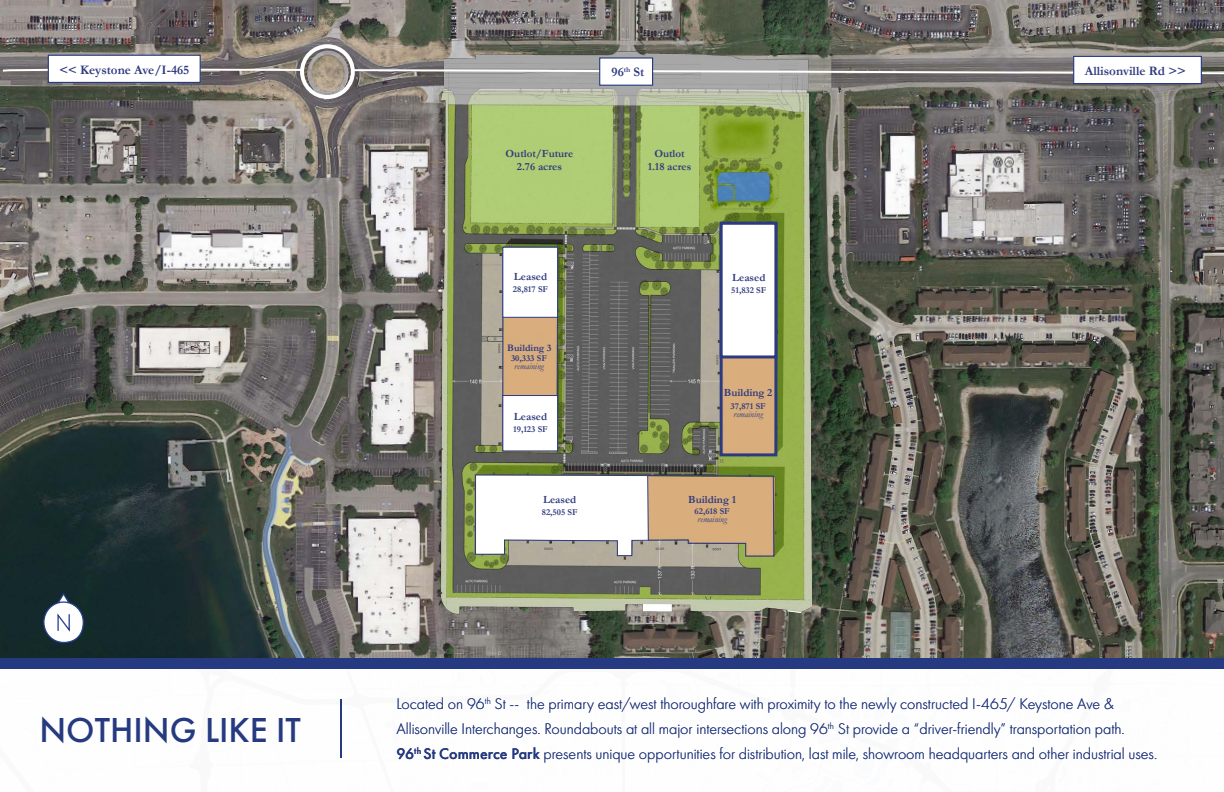
<style>
.page{position:relative;width:1224px;height:792px;background:#fff}
.page>*{position:absolute;margin:0;border:0;box-sizing:border-box;transform-origin:0 0}
.t1{font:500 36px "Futura PT";color:#253a80}
.cwDOC_TITLE_1{font:300 16px/25px "Futura PT";color:#253a80}
.t2{font:700 13px "Garamond";color:#2e3a7f}
.t3{font:700 11px/13.2px "Garamond";color:#2e3a7f;text-align:center}
.t4{font:700 10px "Garamond";color:#2e3a7f}
.t5{font:italic 9px/8px "Garamond";color:#2e3a7f;text-align:center}
.t6{font:700 9px "Garamond";color:#2e3a7f}
.s1{font-weight:700;font-style:normal}
.s2{font-weight:500}
</style>
<div class="page">
<img style="left:0;top:0;width:1224px;height:658px">
<img style="left:409px;top:50px;width:426px;height:608px">
<div style="left:701px;top:61px;width:78px;height:22px;background:#a8a8a8"></div>
<svg style="left:355px;top:68px;width:869px;height:7px"></svg>
<div style="left:599px;top:57px;width:54px;height:29px;background:#fff;border:1px solid #253a80"></div>
<div style="left:507px;top:338px;width:47px;height:19px;background:#d7ad7e"></div>
<div style="left:514px;top:129px;width:57px;height:62px;background:#aecd74"></div>
<div style="left:641px;top:130px;width:56px;height:61px;background:#aecd74"></div>
<div style="left:1073px;top:56px;width:129px;height:28px;background:#fff;border:1px solid #253a80"></div>
<div style="left:0;top:658px;width:1224px;height:11px;background:#253a80"></div>
<svg style="left:43px;top:591px;width:42px;height:53px"></svg>
<hr style="left:340px;top:699px;width:2px;height:59px;background:#253a80">
<div style="left:300px;top:44px;width:55px;height:55px;border:4px solid #fff;border-radius:50%"></div>
<svg style="left:1px;top:68px;width:304px;height:5px"></svg>
<div style="left:48px;top:55px;width:153px;height:28px;background:#fff;border:1px solid #253a80"></div>
<div style="left:502px;top:247px;width:56px;height:204px;border:1px solid #2e3a7f"></div>
<div style="left:502px;top:247px;width:56px;height:71px;background:#fff;border:1px solid #2e3a7f"></div>
<div style="left:720px;top:222px;width:57px;height:234px;border:3px solid #2e3a7f"></div>
<div style="left:720px;top:222px;width:57px;height:136px;background:#fff;border:3px solid #2e3a7f"></div>
<div style="left:502px;top:395px;width:56px;height:56px;background:#fff;border:1px solid #2e3a7f"></div>
<svg style="left:474px;top:474px;width:301px;height:83px"></svg>
<p class="t2" style="left:59px;top:61px;width:131px">&lt;&lt; Keystone Ave/I-465</p>
<p class="t1" style="left:39px;top:708px;width:263px">NOTHING LIKE IT</p>
<p class="t2" style="left:612px;top:63px;width:34px">96<sup>th</sup> St</p>
<p class="t3" style="left:506px;top:147px;width:69px">Outlot/Future<br>2.76 acres</p>
<p class="t3" style="left:648px;top:147px;width:45px">Outlot<br>1.18 acres</p>
<p class="t3" style="left:514px;top:270px;width:35px">Leased</p>
<p class="t6" style="left:513px;top:283px;width:37px">28,817 SF</p>
<p class="t4" style="left:507px;top:341px;width:46px">Building 3</p>
<p class="t5" style="left:511px;top:354px;width:37px"><span class="s1">30,333 SF </span>remaining</p>
<p class="t3" style="left:514px;top:410px;width:35px">Leased</p>
<p class="t6" style="left:513px;top:423px;width:36px">19,123 SF</p>
<p class="t3" style="left:732px;top:271px;width:35px">Leased</p>
<p class="t6" style="left:731px;top:284px;width:37px">51,832 SF</p>
<p class="t3" style="left:724px;top:386px;width:50px">Building 2</p>
<p class="t5" style="left:731px;top:402px;width:37px"><span class="s1">37,871 SF </span>remaining</p>
<p class="t3" style="left:543px;top:493px;width:35px">Leased</p>
<p class="t6" style="left:542px;top:506px;width:37px">82,505 SF</p>
<p class="t3" style="left:688px;top:493px;width:49px">Building 1</p>
<p class="t5" style="left:695px;top:507px;width:37px"><span class="s1">62,618 SF </span>remaining</p>
<p class="t2" style="left:1085px;top:62px;width:102px">Allisonville Rd &gt;&gt;</p>
<p class="cwDOC_TITLE_1" style="left:396px;top:691px;width:762px">Located on 96<sup>th</sup> St -- the primary east/west thoroughfare with proximity to the newly constructed I-465/ Keystone Ave &amp;<br>Allisonville Interchanges. Roundabouts at all major intersections along 96<sup>th</sup> St provide a “driver-friendly” transportation path.<br><span class="s2">96</span><sup>th</sup> <span class="s2">St Commerce Park</span> presents unique opportunities for distribution, last mile, showroom headquarters and other industrial uses.</p>
</div>
